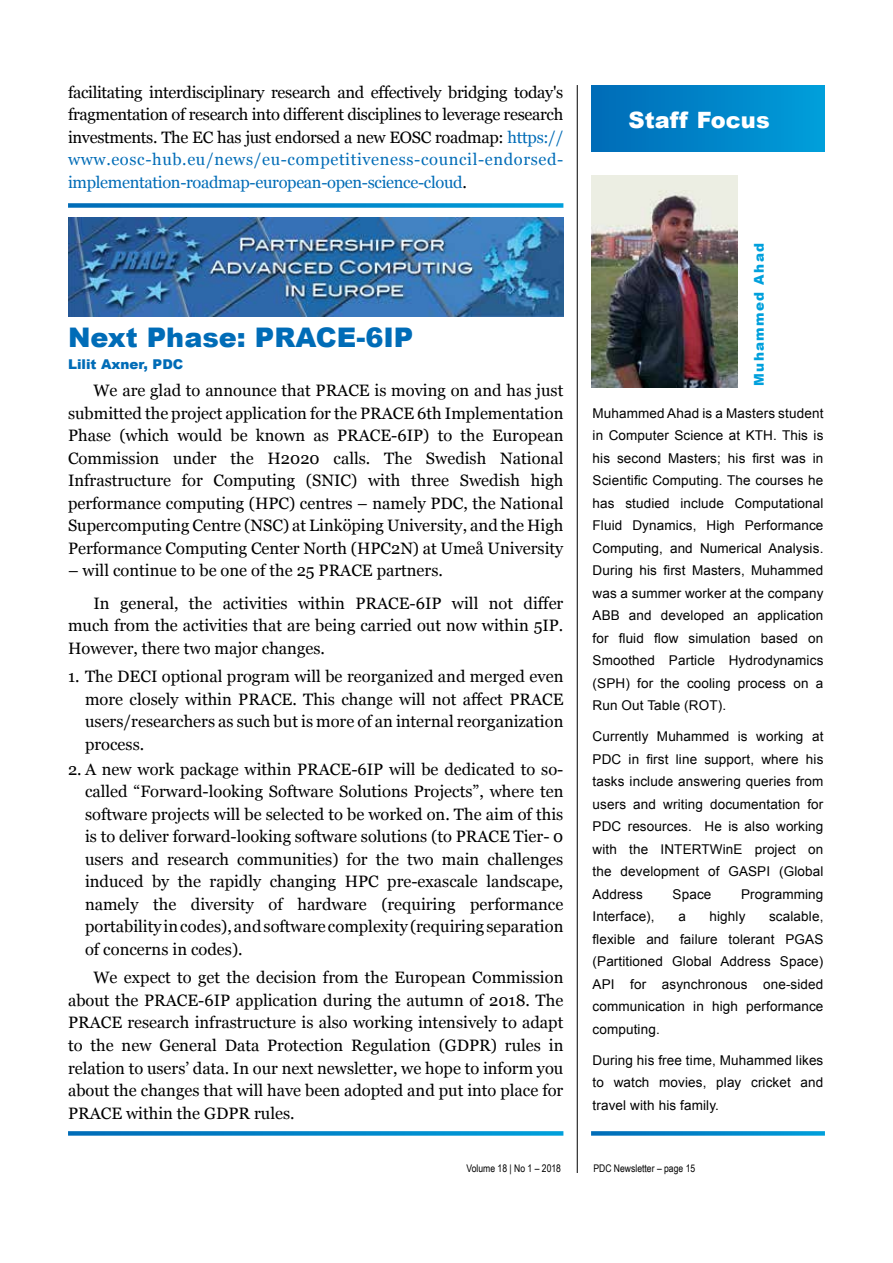
<style>
.page{position:relative;width:893px;height:1263px;background:#fff}
.page>*{position:absolute;margin:0;border:0;box-sizing:border-box;transform-origin:0 0}
.t1{font:900 27px "Arial";color:#006cb7}
.t2{font:900 22.5px "Arial";color:#fff}
.t3{font:16.5px/22.5px "Georgia";color:#000;text-align:justify}
.t4{font:13.5px/22.5px "Arial";letter-spacing:.01em;color:#000;text-align:justify}
.t5{font:900 13.5px "Arial";color:#006cb7}
.t6{font:900 13.5px "Arial";letter-spacing:.1em;color:#00a0dc}
.t7{font:10.5px "Arial Narrow";color:#000}
.s1{color:#006cb7}
</style>
<div class="page">
<hr style="left:577px;top:85px;width:1px;height:1088px;background:#000">
<img style="left:591px;top:175px;width:147px;height:212px">
<img style="left:68px;top:217px;width:495px;height:99px">
<div style="left:591px;top:85px;width:234px;height:67px;background:linear-gradient(to right,#006ab6,#009eda)"></div>
<svg style="left:591px;top:1131px;width:234px;height:5px"></svg>
<svg style="left:68px;top:1131px;width:495px;height:5px;background:#1990cd"></svg>
<svg style="left:68px;top:203px;width:495px;height:5px;background:#1990cd"></svg>
<p class="t3" style="left:68px;top:80px;width:497px">facilitating interdisciplinary research and effectively bridging today's fragmentation of research into different disciplines to leverage research investments. The EC has just endorsed a new EOSC roadmap: <span class="s1">https:// www.eosc-hub.eu/news/eu-competitiveness-council-endorsed&shy;implementation-roadmap-european-open-science-cloud</span>.</p>
<h1 class="t1" style="left:68px;top:317px;width:347px">Next Phase: PRACE-6IP</h1>
<p class="t5" style="left:68px;top:355px;width:117px">Lilit Axner, PDC</p>
<p class="t3" style="left:68px;top:378px;width:497px;text-indent:26px">We are glad to announce that PRACE is moving on and has just submitted the project application for the PRACE 6th Implementation Phase (which would be known as PRACE-6IP) to the European Commission under the H2020 calls. The Swedish National Infrastructure for Computing (SNIC) with three Swedish high performance computing (HPC) centres – namely PDC, the National Supercomputing Centre (NSC) at Linköping University, and the High Performance Computing Center North (HPC2N) at Umeå University</p>
<p class="t3" style="left:94px;top:553px;width:471px;line-height:32.7px;text-indent:-26px">– will continue to be one of the 25 PRACE partners.<br>In general, the activities within PRACE-6IP will not differ</p>
<p class="t3" style="left:68px;top:614px;width:497px">much from the activities that are being carried out now within 5IP.<br>However, there two major changes.</p>
<p class="t3" style="left:85px;top:665px;width:480px;text-indent:-17px">1. The DECI optional program will be reorganized and merged even more closely within PRACE. This change will not affect PRACE users/researchers as such but is more of an internal reorganization process.</p>
<p class="t3" style="left:85px;top:757px;width:480px;text-indent:-17px">2. A new work package within PRACE-6IP will be dedicated to so&shy;called “Forward-looking Software Solutions Projects”, where ten software projects will be selected to be worked on. The aim of this is to deliver forward-looking software solutions (to PRACE Tier- 0 users and research communities) for the two main challenges induced by the rapidly changing HPC pre-exascale landscape, namely the diversity of hardware (requiring performance portability in codes), and software complexity (requiring separation of concerns in codes).</p>
<p class="t3" style="left:68px;top:966px;width:497px;text-indent:26px">We expect to get the decision from the European Commission about the PRACE-6IP application during the autumn of 2018. The PRACE research infrastructure is also working intensively to adapt to the new General Data Protection Regulation (GDPR) rules in relation to users’ data. In our next newsletter, we hope to inform you about the changes that will have been adopted and put into place for PRACE within the GDPR rules.</p>
<h2 class="t2" style="left:628px;top:104px;width:143px">Staff Focus</h2>
<p class="t6" style="left:749px;top:386px;width:144px;rotate:-90deg">Muhammed Ahad</p>
<p class="t4" style="left:593px;top:402px;width:232px">Muhammed Ahad is a Masters student in Computer Science at KTH. This is his second Masters; his first was in Scientific Computing. The courses he has studied include Computational Fluid Dynamics, High Performance Computing, and Numerical Analysis.<br>During his first Masters, Muhammed was a summer worker at the company ABB and developed an application for fluid flow simulation based on Smoothed Particle Hydrodynamics (SPH) for the cooling process on a Run Out Table (ROT).</p>
<p class="t4" style="left:593px;top:725px;width:232px">Currently Muhammed is working at PDC in first line support, where his tasks include answering queries from users and writing documentation for PDC resources. He is also working with the INTERTWinE project on the development of GASPI (Global Address</p>
<p class="t4" style="left:673px;top:883px;width:40px">Space</p>
<p class="t4" style="left:741px;top:883px;width:84px">Programming</p>
<p class="t4" style="left:593px;top:905px;width:64px">Interface),</p>
<p class="t4" style="left:678px;top:905px;width:9px">a</p>
<p class="t4" style="left:709px;top:905px;width:37px">highly</p>
<p class="t4" style="left:593px;top:905px;width:232px;text-indent:176px">scalable, flexible and failure tolerant PGAS (Partitioned Global Address Space)<br>API for asynchronous one-sided communication in high performance computing.</p>
<p class="t4" style="left:593px;top:1049px;width:232px">During his free time, Muhammed likes to watch movies, play cricket and travel with his family.</p>
<p class="t7" style="left:466px;top:1161px;width:96px">Volume 18 | No 1 – 2018</p>
<p class="t7" style="left:593px;top:1161px;width:103px">PDC Newsletter – page 15</p>
</div>
